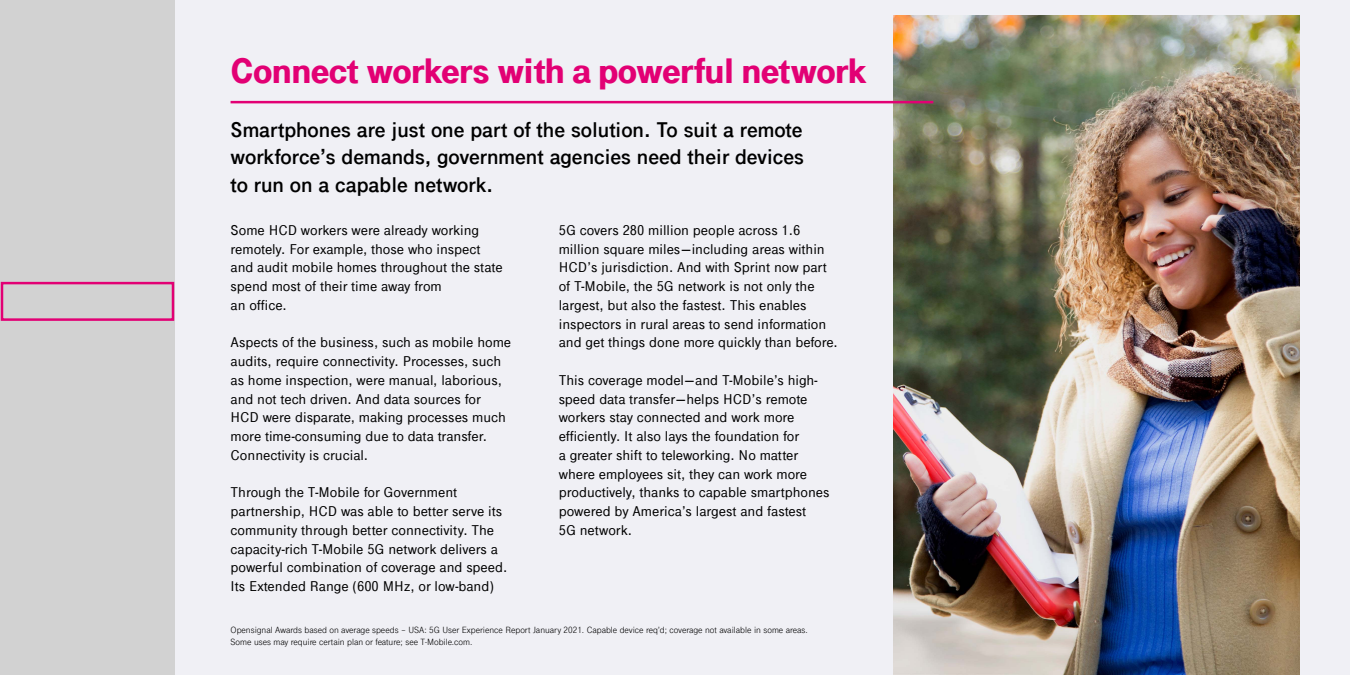
<style>
.page{position:relative;width:1350px;height:675px;background:#f0f0f5}
.page>*{position:absolute;margin:0;border:0;box-sizing:border-box;transform-origin:0 0}
.t1{font:900 37.5px "Tele Grotesk Next";color:#e20074}
.t2{font:700 22.5px/27.5px "Tele Grotesk Next";color:#000;text-align:justify}
.t3{font:500 15px/18.8px "Tele Grotesk Next";color:#000}
.t4{font:9.5px/11.4px "Tele Grotesk Next";color:#000}
</style>
<div class="page">
<div style="left:0;top:0;width:175px;height:675px;background:#d2d2d2"></div>
<img style="left:893px;top:15px;width:407px;height:660px">
<hr style="left:231px;top:101px;width:702px;height:2px;background:#e20074">
<div style="left:1px;top:282px;width:173px;height:39px;border:2px solid #e20074"></div>
<h1 class="t1" style="left:231px;top:50px;width:638px">Connect workers with a powerful network</h1>
<h2 class="t2" style="left:231px;top:116px;width:575px">Smartphones are just one part of the solution. To suit a remote workforce’s demands, government agencies need their devices to run on a capable network.</h2>
<p class="t3" style="left:231px;top:221px;width:274px">Some HCD workers were already working remotely. For example, those who inspect and audit mobile homes throughout the state spend most of their time away from<br>an office.</p>
<p class="t3" style="left:231px;top:333px;width:282px">Aspects of the business, such as mobile home audits, require connectivity. Processes, such as home inspection, were manual, laborious, and not tech driven. And data sources for HCD were disparate, making processes much more time-consuming due to data transfer.<br>Connectivity is crucial.</p>
<p class="t3" style="left:231px;top:483px;width:278px">Through the T-Mobile for Government partnership, HCD was able to better serve its community through better connectivity. The capacity-rich T-Mobile 5G network delivers a powerful combination of coverage and speed.<br>Its Extended Range (600 MHz, or low-band)</p>
<p class="t3" style="left:559px;top:221px;width:281px">5G covers 280 million people across 1.6 million square miles—including areas within HCD’s jurisdiction. And with Sprint now part of T-Mobile, the 5G network is not only the largest, but also the fastest. This enables inspectors in rural areas to send information and get things done more quickly than before.</p>
<p class="t3" style="left:559px;top:371px;width:272px">This coverage model—and T-Mobile’s high&shy;speed data transfer—helps HCD’s remote workers stay connected and work more efficiently. It also lays the foundation for<br>a greater shift to teleworking. No matter where employees sit, they can work more productively, thanks to capable smartphones powered by America’s largest and fastest<br>5G network.</p>
<p class="t4" style="left:231px;top:625px;width:579px">Opensignal Awards based on average speeds – USA: 5G User Experience Report January 2021. Capable device req’d; coverage not available in some areas.<br>Some uses may require certain plan or feature; see T-Mobile.com.</p>
</div>
